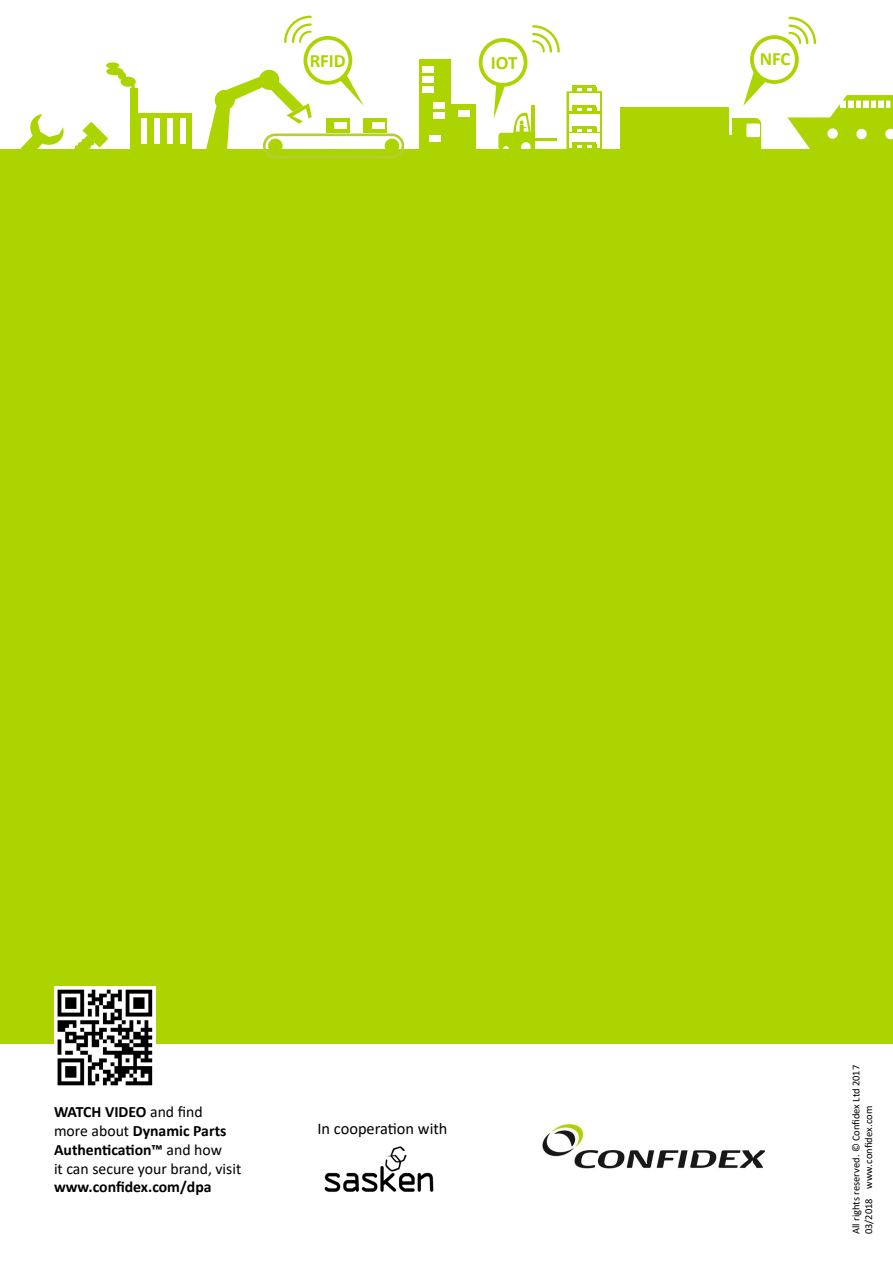
<style>
.page{position:relative;width:893px;height:1263px;background:#fff}
.page>*{position:absolute;margin:0;border:0;box-sizing:border-box;transform-origin:0 0}
.t1{font:700 18.75px "Calibri";color:#acd400}
.t2{font:16.35px "Calibri";color:#000}
.t3{font:15.75px/18.9px "Calibri";color:#000}
.t4{font:700 15.75px "Calibri";color:#000}
.t5{font:10.5px/12.6px "Calibri";color:#000}
.s1{font-weight:700}
</style>
<div class="page">
<div style="left:0;top:201px;width:893px;height:843px;background:#acd400"></div>
<div style="left:566px;top:91px;width:36px;height:58px;background:#acd400"></div>
<div style="left:569px;top:93px;width:31px;height:18px;background:#fff"></div>
<div style="left:569px;top:114px;width:31px;height:17px;background:#fff"></div>
<div style="left:569px;top:134px;width:31px;height:14px;background:#fff"></div>
<svg style="left:592px;top:108px;width:4px;height:3px"></svg>
<svg style="left:572px;top:108px;width:14px;height:3px"></svg>
<hr style="left:572px;top:105px;width:24px;height:3px;background:#acd400">
<svg style="left:592px;top:88px;width:4px;height:3px"></svg>
<svg style="left:572px;top:88px;width:14px;height:4px"></svg>
<hr style="left:572px;top:86px;width:24px;height:2px;background:#acd400">
<svg style="left:592px;top:128px;width:4px;height:3px"></svg>
<svg style="left:572px;top:128px;width:14px;height:4px"></svg>
<hr style="left:572px;top:126px;width:24px;height:2px;background:#acd400">
<svg style="left:592px;top:145px;width:4px;height:3px"></svg>
<svg style="left:572px;top:145px;width:14px;height:3px"></svg>
<hr style="left:572px;top:142px;width:24px;height:3px;background:#acd400">
<div style="left:498px;top:133px;width:36px;height:17px;background:#acd400;border-radius:3px"></div>
<hr style="left:531px;top:106px;width:4px;height:44px;background:#acd400">
<hr style="left:534px;top:138px;width:23px;height:3px;background:#acd400">
<svg style="left:503px;top:146px;width:6px;height:3px"></svg>
<div style="left:521px;top:142px;width:10px;height:10px;background:#fff;border-radius:50%"></div>
<div style="left:621px;top:108px;width:108px;height:42px;background:#acd400"></div>
<div style="left:719px;top:118px;width:42px;height:43px;background:#acd400;border-radius:6px"></div>
<hr style="left:729px;top:108px;width:2px;height:27px;background:#fff">
<div style="left:0;top:149px;width:464px;height:52px;background:#acd400"></div>
<div style="left:434px;top:149px;width:459px;height:52px;background:#acd400"></div>
<div style="left:385px;top:139px;width:14px;height:14px;background:#acd400;border-radius:50%"></div>
<div style="left:263px;top:133px;width:141px;height:25px;border:3px solid #b6ce2f;border-radius:11px"></div>
<div style="left:363px;top:118px;width:24px;height:14px;background:#acd400"></div>
<div style="left:372px;top:122px;width:13px;height:7px;background:#fff"></div>
<svg style="left:743px;top:17px;width:150px;height:132px"></svg>
<svg style="left:479px;top:25px;width:81px;height:110px"></svg>
<svg style="left:206px;top:16px;width:158px;height:135px"></svg>
<div style="left:419px;top:60px;width:31px;height:93px;background:#acd400"></div>
<div style="left:448px;top:104px;width:28px;height:53px;background:#acd400"></div>
<div style="left:423px;top:67px;width:11px;height:6px;background:#fff"></div>
<div style="left:423px;top:77px;width:11px;height:6px;background:#fff"></div>
<div style="left:423px;top:87px;width:11px;height:6px;background:#fff"></div>
<div style="left:434px;top:102px;width:11px;height:7px;background:#fff"></div>
<div style="left:434px;top:112px;width:11px;height:6px;background:#fff"></div>
<div style="left:430px;top:136px;width:11px;height:6px;background:#fff"></div>
<div style="left:459px;top:110px;width:11px;height:7px;background:#fff"></div>
<svg style="left:20px;top:114px;width:88px;height:35px"></svg>
<div style="left:130px;top:88px;width:8px;height:65px;background:#acd400"></div>
<div style="left:138px;top:114px;width:54px;height:39px;background:#acd400"></div>
<div style="left:121px;top:77px;width:15px;height:10px;background:#acd400;border-radius:50%"></div>
<div style="left:118px;top:72px;width:8px;height:8px;background:#acd400;border-radius:50%"></div>
<div style="left:106px;top:62px;width:13px;height:7px;background:#acd400;border-radius:50%"></div>
<div style="left:106px;top:68px;width:18px;height:7px;background:#acd400;border-radius:50%"></div>
<div style="left:141px;top:118px;width:6px;height:26px;background:#fff"></div>
<div style="left:154px;top:118px;width:6px;height:26px;background:#fff"></div>
<div style="left:167px;top:118px;width:6px;height:26px;background:#fff"></div>
<div style="left:180px;top:118px;width:6px;height:26px;background:#fff"></div>
<img style="left:542px;top:1123px;width:223px;height:46px">
<img style="left:324px;top:1146px;width:110px;height:46px">
<img style="left:54px;top:987px;width:102px;height:99px">
<p class="t1" style="left:310px;top:49px;width:38px">RFID</p>
<p class="t1" style="left:491px;top:51px;width:28px">IOT</p>
<p class="t1" style="left:760px;top:47px;width:32px">NFC</p>
<p class="t3" style="left:54px;top:1102px;width:189px"><span class="s1">WATCH VIDEO</span> and find<br>more about <span class="s1">Dynamic Parts<br>Authentication™</span> and how<br>it can secure your brand, visit</p>
<p class="t4" style="left:54px;top:1176px;width:159px">www.confidex.com/dpa</p>
<p class="t2" style="left:317px;top:1117px;width:132px">In cooperation with</p>
<p class="t5" style="left:849px;top:1234px;width:171px;rotate:-90deg">All rights reserved. © Confidex Ltd 2017<br>03/2018 www.confidex.com</p>
</div>
